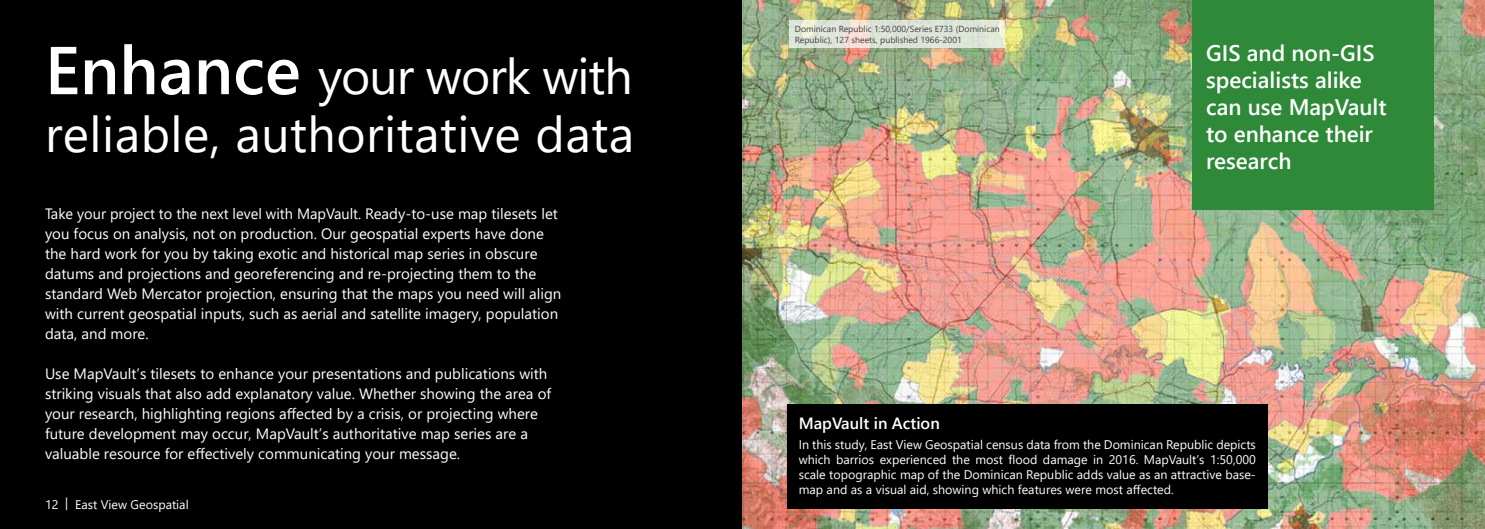
<style>
.page{position:relative;width:1485px;height:529px;background:#fff}
.page>*{position:absolute;margin:0;border:0;box-sizing:border-box;transform-origin:0 0}
.t1{font:50px/57.5px "Segoe UI";letter-spacing:.01em;color:#fff}
.t2{font:600 22.5px/27px "Segoe UI";color:#fff}
.t3{font:600 16.25px "Segoe UI";color:#fff}
.t4{font:15px/20px "Segoe UI";color:#fff}
.t5{font:12.5px/15px "Segoe UI";color:#fff;text-align:justify}
.t6{font:8.75px/10.5px "Segoe UI";color:#414042}
.s1{font-weight:600;font-size:67.5px}
</style>
<div class="page">
<div style="left:0;top:0;width:742px;height:529px;background:#000"></div>
<img style="left:742px;top:0;width:743px;height:529px">
<div style="left:1192px;top:0;width:242px;height:210px;background:#2e8939"></div>
<div style="left:788px;top:404px;width:480px;height:104px;background:#000"></div>
<svg style="left:789px;top:20px;width:216px;height:28px;background:#e0e4d7"></svg>
<h1 class="t1" style="left:45px;top:47px;width:591px"><span class="s1">Enhance</span> your work with reliable, authoritative data</h1>
<p class="t4" style="left:45px;top:203px;width:518px">Take your project to the next level with MapVault. Ready-to-use map tilesets let you focus on analysis, not on production. Our geospatial experts have done the hard work for you by taking exotic and historical map series in obscure datums and projections and georeferencing and re-projecting them to the standard Web Mercator projection, ensuring that the maps you need will align with current geospatial inputs, such as aerial and satellite imagery, population data, and more.</p>
<p class="t4" style="left:45px;top:363px;width:508px">Use MapVault’s tilesets to enhance your presentations and publications with striking visuals that also add explanatory value. Whether showing the area of your research, highlighting regions affected by a crisis, or projecting where future development may occur, MapVault’s authoritative map series are a valuable resource for effectively communicating your message.</p>
<p class="t5" style="left:45px;top:496px;width:145px">12 | East View Geospatial</p>
<p class="t6" style="left:795px;top:24px;width:206px">Dominican Republic 1:50,000/Series E733 (Dominican<br>Republic), 127 sheets, published 1966-2001</p>
<h2 class="t2" style="left:1206px;top:40px;width:182px">GIS and non-GIS specialists alike can use MapVault to enhance their research</h2>
<p class="t3" style="left:799px;top:410px;width:143px">MapVault in Action</p>
<p class="t5" style="left:799px;top:437px;width:459px">In this study, East View Geospatial census data from the Dominican Republic depicts which barrios experienced the most flood damage in 2016. MapVault’s 1:50,000 scale topographic map of the Dominican Republic adds value as an attractive base&shy;map and as a visual aid, showing which features were most affected.</p>
</div>
